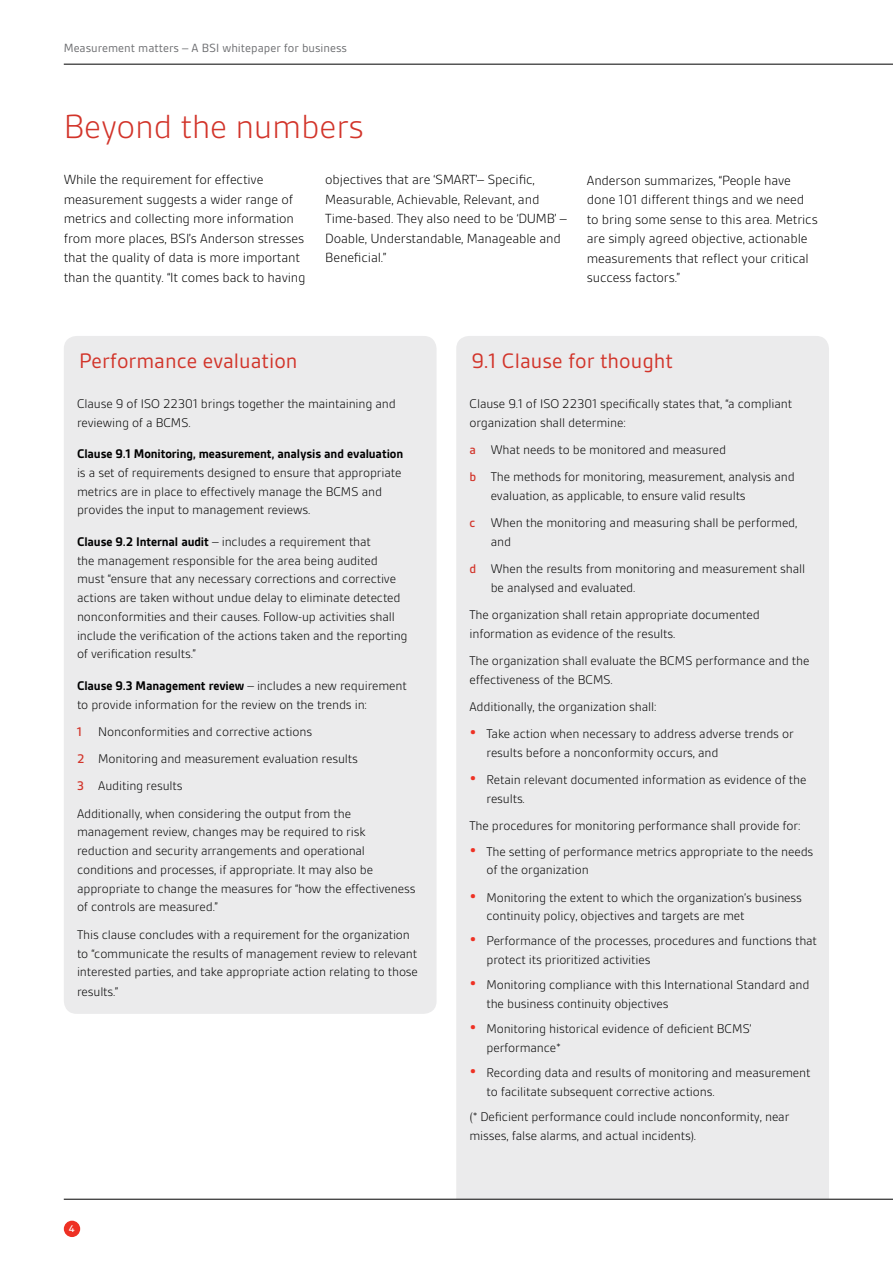
<style>
.page{position:relative;width:893px;height:1263px;background:#fff}
.page>*{position:absolute;margin:0;border:0;box-sizing:border-box;transform-origin:0 0}
.t1{font:300 36px "BSI Gesta";letter-spacing:-.01em;color:#d2342a}
.t2{font:22.5px "BSI Gesta";color:#d2342a}
.t3{font:300 14.25px/19.5px "BSI Gesta";letter-spacing:-.01em;color:#000}
.t4{font:300 13.5px/18.8px "BSI Gesta";letter-spacing:-.01em;color:#000}
.t5{font:700 13.5px "BSI Gesta";letter-spacing:-.01em;color:#000}
.t6{font:12.75px "BSI Gesta";color:#6d6e71}
.t7{font:500 10.5px "BSI Gesta";color:#fff}
.s1{font-weight:700}
.s2{font-weight:500;color:#d2342a}
.s3{font-weight:700;font-size:18px;color:#ee3124}
</style>
<div class="page">
<div style="left:64px;top:336px;width:373px;height:678px;background:#ebebec;border-radius:13px"></div>
<div style="left:456px;top:336px;width:373px;height:863px;background:#ebebec"></div>
<hr style="left:64px;top:64px;width:829px;height:1px;background:#000">
<div style="left:64px;top:1221px;width:16px;height:16px;background:#ee3124;border-radius:50%"></div>
<hr style="left:64px;top:1199px;width:829px;height:1px;background:#000">
<p class="t6" style="left:64px;top:41px;width:285px">Measurement matters – A BSI whitepaper for business</p>
<h1 class="t1" style="left:64px;top:107px;width:302px">Beyond the numbers</h1>
<p class="t3" style="left:64px;top:170px;width:243px">While the requirement for effective measurement suggests a wider range of metrics and collecting more information from more places, BSI’s Anderson stresses that the quality of data is more important than the quantity. “It comes back to having</p>
<p class="t3" style="left:325px;top:170px;width:243px">objectives that are ‘SMART’– Specific, Measurable, Achievable, Relevant, and Time-based. They also need to be ‘DUMB’ – Doable, Understandable, Manageable and Beneficial.”</p>
<p class="t3" style="left:587px;top:170px;width:232px">Anderson summarizes, “People have done 101 different things and we need to bring some sense to this area. Metrics are simply agreed objective, actionable measurements that reflect your critical success factors.”</p>
<h2 class="t2" style="left:79px;top:349px;width:220px">Performance evaluation</h2>
<h2 class="t2" style="left:472px;top:349px;width:203px">9.1 Clause for thought</h2>
<p class="t4" style="left:77px;top:394px;width:320px">Clause 9 of ISO 22301 brings together the maintaining and reviewing of a BCMS.</p>
<p class="t5" style="left:77px;top:447px;width:328px">Clause 9.1 Monitoring, measurement, analysis and evaluation</p>
<p class="t4" style="left:77px;top:463px;width:326px">is a set of requirements designed to ensure that appropriate metrics are in place to effectively manage the BCMS and provides the input to management reviews.</p>
<p class="t4" style="left:77px;top:532px;width:332px"><span class="s1">Clause 9.2 Internal audit</span> – includes a requirement that<br>the management responsible for the area being audited must “ensure that any necessary corrections and corrective actions are taken without undue delay to eliminate detected nonconformities and their causes. Follow-up activities shall include the verification of the actions taken and the reporting of verification results.”</p>
<p class="t4" style="left:77px;top:676px;width:331px"><span class="s1">Clause 9.3 Management review</span> – includes a new requirement to provide information for the review on the trends in:</p>
<p class="t4" style="left:77px;top:718px;width:282px;line-height:27.3px"><span class="s2">1</span> Nonconformities and corrective actions<br><span class="s2">2</span> Monitoring and measurement evaluation results <span class="s2">3</span> Auditing results<br>Additionally, when considering the output from the</p>
<p class="t4" style="left:77px;top:823px;width:340px">management review, changes may be required to risk reduction and security arrangements and operational conditions and processes, if appropriate. It may also be appropriate to change the measures for “how the effectiveness of controls are measured.”</p>
<p class="t4" style="left:77px;top:925px;width:342px">This clause concludes with a requirement for the organization to “communicate the results of management review to relevant interested parties, and take appropriate action relating to those results.”</p>
<p class="t4" style="left:469px;top:394px;width:324px">Clause 9.1 of ISO 22301 specifically states that, “a compliant organization shall determine:</p>
<p class="t4" style="left:469px;top:436px;width:327px;line-height:27.3px"><span class="s2">a</span> What needs to be monitored and measured<br><span class="s2">b</span> The methods for monitoring, measurement, analysis and</p>
<p class="t4" style="left:469px;top:482px;width:329px;line-height:27.3px;text-indent:21px">evaluation, as applicable, to ensure valid results<br><span class="s2">c</span> When the monitoring and measuring shall be performed,</p>
<p class="t4" style="left:469px;top:528px;width:337px;line-height:27.3px;text-indent:21px">and<br><span class="s2">d</span> When the results from monitoring and measurement shall</p>
<p class="t4" style="left:469px;top:574px;width:292px;line-height:27.3px;text-indent:21px">be analysed and evaluated.<br>The organization shall retain appropriate documented</p>
<p class="t4" style="left:469px;top:620px;width:342px;line-height:27.3px">information as evidence of the results.<br>The organization shall evaluate the BCMS performance and the</p>
<p class="t4" style="left:469px;top:666px;width:188px;line-height:27.3px">effectiveness of the BCMS.<br>Additionally, the organization shall:</p>
<p class="t4" style="left:486px;top:725px;width:309px;text-indent:-17px"><span class="s3">•</span> Take action when necessary to address adverse trends or results before a nonconformity occurs, and</p>
<p class="t4" style="left:486px;top:771px;width:321px;text-indent:-17px"><span class="s3">•</span> Retain relevant documented information as evidence of the results.</p>
<p class="t4" style="left:469px;top:817px;width:333px">The procedures for monitoring performance shall provide for:</p>
<p class="t4" style="left:486px;top:842px;width:328px;text-indent:-17px"><span class="s3">•</span> The setting of performance metrics appropriate to the needs of the organization</p>
<p class="t4" style="left:486px;top:888px;width:317px;text-indent:-17px"><span class="s3">•</span> Monitoring the extent to which the organization’s business continuity policy, objectives and targets are met</p>
<p class="t4" style="left:486px;top:932px;width:332px;text-indent:-17px"><span class="s3">•</span> Performance of the processes, procedures and functions that protect its prioritized activities</p>
<p class="t4" style="left:486px;top:976px;width:325px;text-indent:-17px"><span class="s3">•</span> Monitoring compliance with this International Standard and the business continuity objectives</p>
<p class="t4" style="left:486px;top:1019px;width:266px;text-indent:-17px"><span class="s3">•</span> Monitoring historical evidence of deficient BCMS’ performance*</p>
<p class="t4" style="left:486px;top:1063px;width:326px;text-indent:-17px"><span class="s3">•</span> Recording data and results of monitoring and measurement to facilitate subsequent corrective actions.</p>
<p class="t4" style="left:469px;top:1107px;width:321px">(* Deficient performance could include nonconformity, near misses, false alarms, and actual incidents).</p>
<p class="t7" style="left:69px;top:1223px;width:7px">4</p>
</div>
